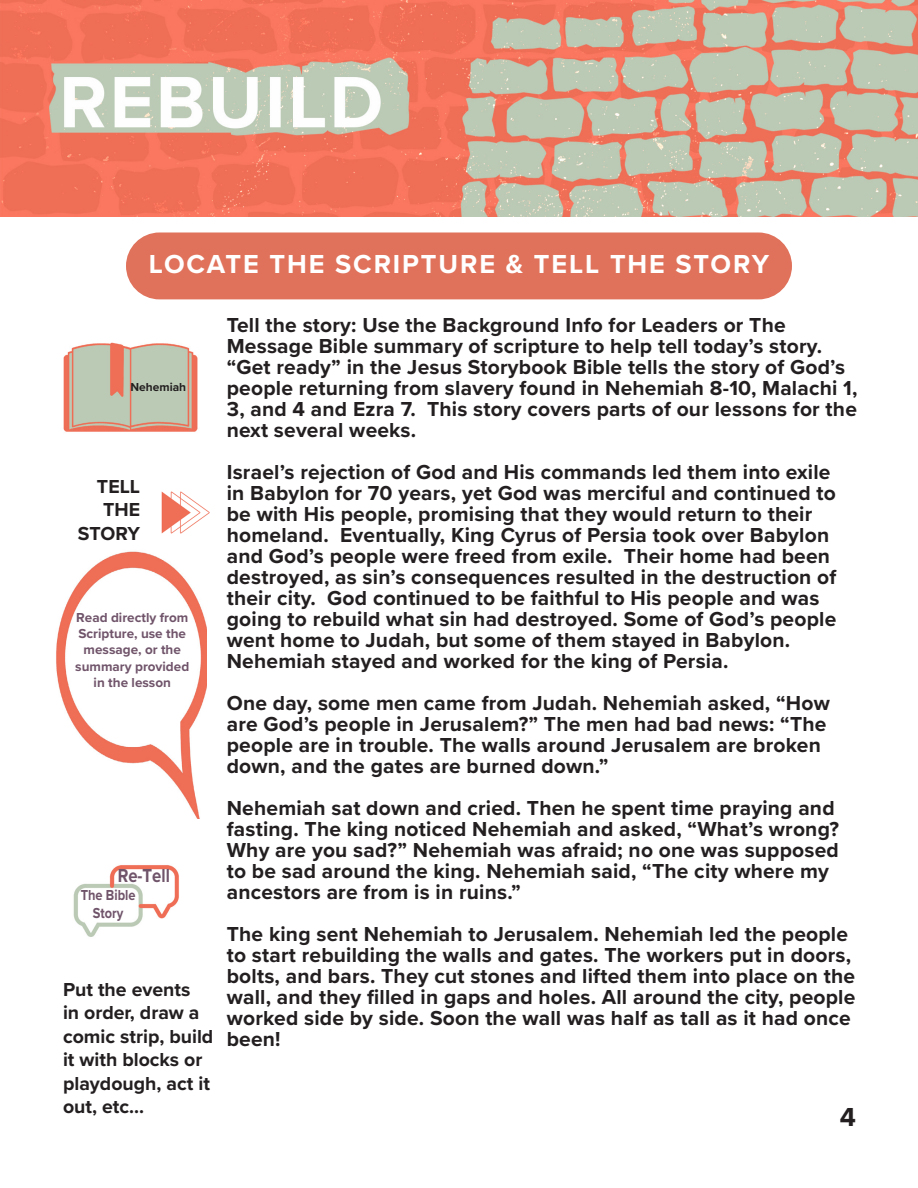
<style>
.page{position:relative;width:918px;height:1188px;background:#fff}
.page>*{position:absolute;margin:0;border:0;box-sizing:border-box;transform-origin:0 0}
.Paragraph_Style_4{font:700 27px "Proxima Nova";letter-spacing:.07em;color:#fff}
.t1{font:700 27px "Proxima Nova";color:#231f20}
.Paragraph_Style_5{font:700 21px/21px "Proxima Nova";letter-spacing:.01em;color:#231f20}
.Memory_Verse{font:700 19.5px/23.4px "Proxima Nova";color:#231f20}
.Memory_Verse-2{font:700 19.5px "Proxima Nova";color:#70546a;scale:.85 1}
.Memory_Verse-3{font:700 15px/18px "Proxima Nova";color:#70546a;text-align:center;scale:.85 1}
.Memory_Verse-4{font:700 13.5px/16.2px "Proxima Nova";color:#70546a;text-align:center}
.Lesson_Title{font:700 12px "Proxima Nova";color:#231f20}
</style>
<div class="page">
<img style="left:0;top:0;width:918px;height:216px">
<div style="left:126px;top:232px;width:666px;height:67px;background:#e0725b;border-radius:33px"></div>
<img style="left:161px;top:491px;width:49px;height:43px">
<img style="left:73px;top:865px;width:106px;height:72px">
<img style="left:56px;top:551px;width:150px;height:268px">
<img style="left:63px;top:342px;width:135px;height:90px">
<p class="Paragraph_Style_4" style="left:149px;top:244px;width:622px">LOCATE THE SCRIPTURE &amp; TELL THE STORY</p>
<p class="Lesson_Title" style="left:130px;top:378px;width:57px">Nehemiah</p>
<p class="Memory_Verse" style="left:97px;top:474px;width:45px">TELL</p>
<p class="Memory_Verse" style="left:103px;top:497px;width:38px">THE</p>
<p class="Memory_Verse" style="left:78px;top:521px;width:64px">STORY</p>
<p class="Memory_Verse-4" style="left:76px;top:609px;width:114px">Read directly from</p>
<p class="Memory_Verse-4" style="left:75px;top:625px;width:115px">Scripture, use the message, or the summary provided</p>
<p class="Memory_Verse-4" style="left:94px;top:674px;width:79px">in the lesson</p>
<p class="Memory_Verse-2" style="left:118px;top:861px;width:63px">Re-Tell</p>
<p class="Memory_Verse-3" style="left:81px;top:886px;width:66px">The Bible<br>Story</p>
<p class="Memory_Verse" style="left:63px;top:977px;width:152px">Put the events<br>in order, draw a comic strip, build it with blocks or playdough, act it out, etc...</p>
<p class="Paragraph_Style_5" style="left:227px;top:314px;width:632px">Tell the story: Use the Background Info for Leaders or The Message Bible summary of scripture to help tell today’s story. “Get ready” in the Jesus Storybook Bible tells the story of God’s people returning from slavery found in Nehemiah 8-10, Malachi 1, 3, and 4 and Ezra 7. This story covers parts of our lessons for the next several weeks.</p>
<p class="Paragraph_Style_5" style="left:227px;top:461px;width:611px">Israel’s rejection of God and His commands led them into exile in Babylon for 70 years, yet God was merciful and continued to be with His people, promising that they would return to their homeland. Eventually, King Cyrus of Persia took over Babylon and God’s people were freed from exile. Their home had been destroyed, as sin’s consequences resulted in the destruction of their city. God continued to be faithful to His people and was going to rebuild what sin had destroyed. Some of God’s people went home to Judah, but some of them stayed in Babylon.<br>Nehemiah stayed and worked for the king of Persia.</p>
<p class="Paragraph_Style_5" style="left:227px;top:692px;width:605px">One day, some men came from Judah. Nehemiah asked, “How are God’s people in Jerusalem?” The men had bad news: “The people are in trouble. The walls around Jerusalem are broken down, and the gates are burned down.”</p>
<p class="Paragraph_Style_5" style="left:227px;top:797px;width:614px">Nehemiah sat down and cried. Then he spent time praying and fasting. The king noticed Nehemiah and asked, “What’s wrong?<br>Why are you sad?” Nehemiah was afraid; no one was supposed to be sad around the king. Nehemiah said, “The city where my ancestors are from is in ruins.”</p>
<p class="Paragraph_Style_5" style="left:227px;top:923px;width:630px">The king sent Nehemiah to Jerusalem. Nehemiah led the people to start rebuilding the walls and gates. The workers put in doors, bolts, and bars. They cut stones and lifted them into place on the wall, and they filled in gaps and holes. All around the city, people worked side by side. Soon the wall was half as tall as it had once been!</p>
<p class="t1" style="left:840px;top:1096px;width:18px">4</p>
</div>
